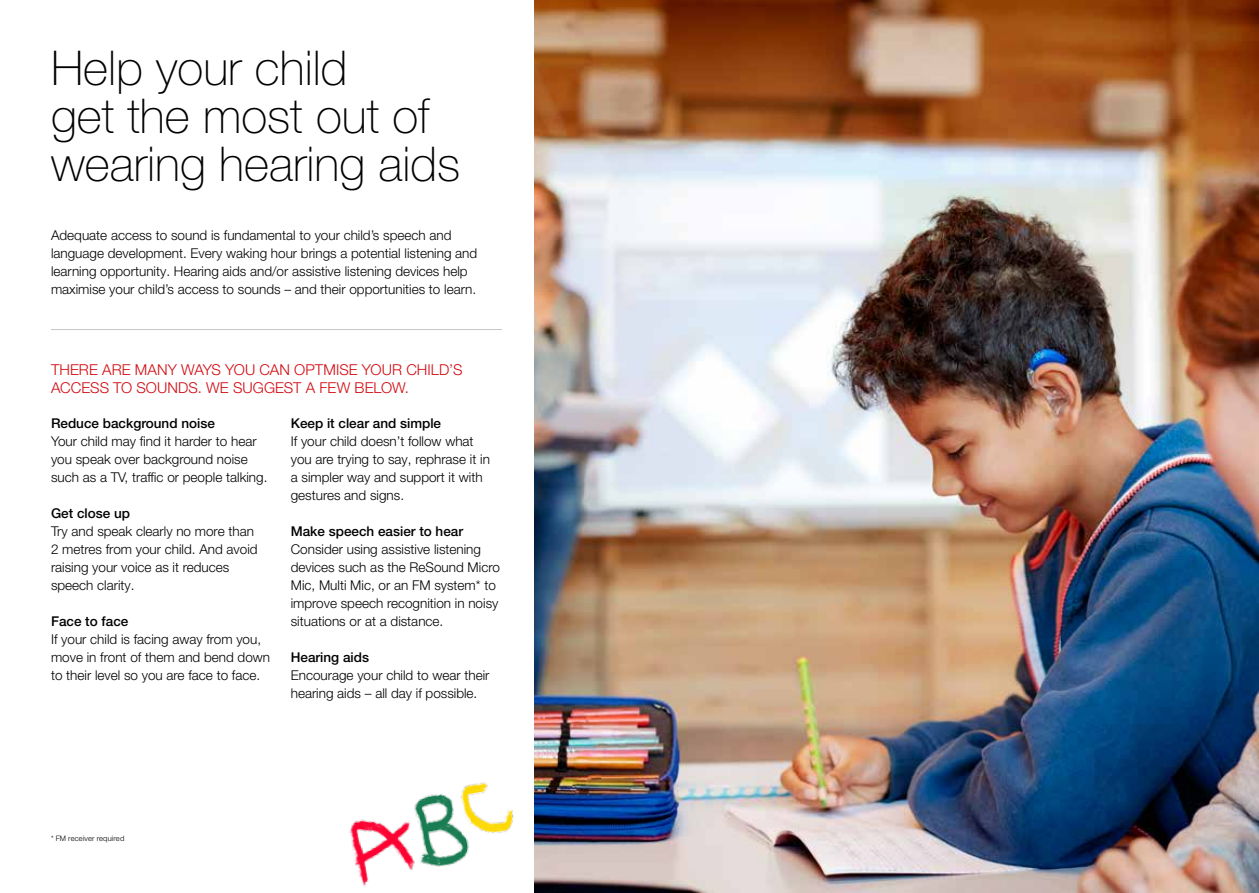
<style>
.page{position:relative;width:1259px;height:893px;background:#fff}
.page>*{position:absolute;margin:0;border:0;box-sizing:border-box;transform-origin:0 0}
.t1{font:100 48px/48px "Helvetica Neue LT Pro";color:#000}
.t2{font:300 15px/18px "Helvetica Neue LT Pro";letter-spacing:.005em;color:#d20a11}
.t3{font:300 13.5px/18px "Helvetica Neue LT Pro";color:#000}
.t4{font:500 13.5px "Helvetica Neue LT Pro";color:#000}
.t5{font:300 7.5px "Helvetica Neue LT Pro";letter-spacing:.025em;color:#000}
</style>
<div class="page">
<img style="left:534px;top:0;width:725px;height:893px">
<img style="left:349px;top:782px;width:165px;height:105px">
<hr style="left:51px;top:329px;width:451px;height:1px;background:#c6c6c6">
<h1 class="t1" style="left:51px;top:44px;width:411px">Help your child<br>get the most out of wearing hearing aids</h1>
<p class="t3" style="left:51px;top:226px;width:428px">Adequate access to sound is fundamental to your child’s speech and language development. Every waking hour brings a potential listening and learning opportunity. Hearing aids and/or assistive listening devices help maximise your child’s access to sounds – and their opportunities to learn.</p>
<p class="t2" style="left:51px;top:360px;width:413px">THERE ARE MANY WAYS YOU CAN OPTMISE YOUR CHILD’S<br>ACCESS TO SOUNDS. WE SUGGEST A FEW BELOW.</p>
<p class="t4" style="left:51px;top:415px;width:165px">Reduce background noise</p>
<p class="t3" style="left:51px;top:432px;width:218px">Your child may find it harder to hear you speak over background noise such as a TV, traffic or people talking.</p>
<p class="t4" style="left:51px;top:505px;width:81px">Get close up</p>
<p class="t3" style="left:51px;top:522px;width:208px">Try and speak clearly no more than<br>2 metres from your child. And avoid raising your voice as it reduces speech clarity.</p>
<p class="t4" style="left:51px;top:613px;width:79px">Face to face</p>
<p class="t3" style="left:51px;top:630px;width:221px">If your child is facing away from you, move in front of them and bend down to their level so you are face to face.</p>
<p class="t4" style="left:291px;top:415px;width:152px">Keep it clear and simple</p>
<p class="t3" style="left:291px;top:432px;width:201px">If your child doesn’t follow what you are trying to say, rephrase it in a simpler way and support it with gestures and signs.</p>
<p class="t4" style="left:291px;top:523px;width:174px">Make speech easier to hear</p>
<p class="t3" style="left:291px;top:540px;width:211px">Consider using assistive listening devices such as the ReSound Micro Mic, Multi Mic, or an FM system* to improve speech recognition in noisy situations or at a distance.</p>
<p class="t4" style="left:291px;top:649px;width:80px">Hearing aids</p>
<p class="t3" style="left:291px;top:666px;width:200px">Encourage your child to wear their hearing aids – all day if possible.</p>
<p class="t5" style="left:51px;top:834px;width:75px">* FM receiver required</p>
</div>
